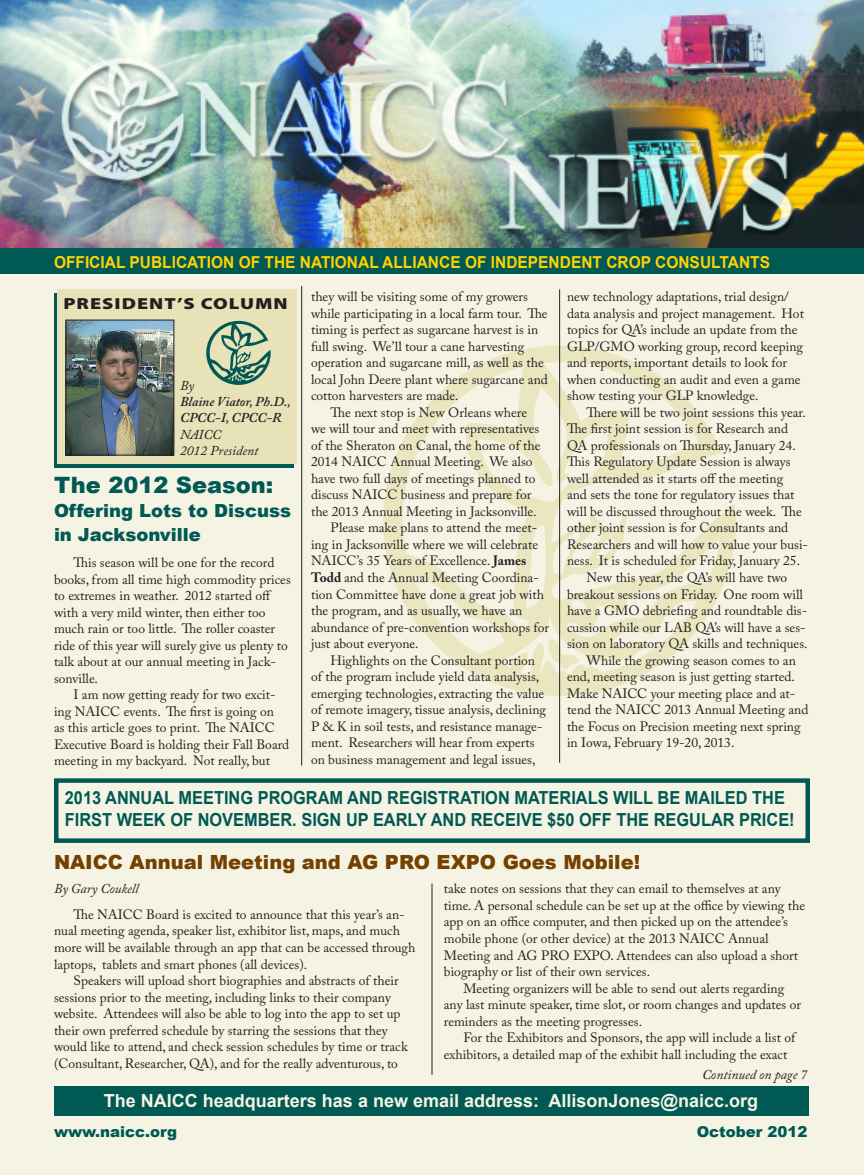
<style>
.page{position:relative;width:864px;height:1175px;background:#fff}
.page>*{position:absolute;margin:0;border:0;box-sizing:border-box;transform-origin:0 0}
.t1{font:900 22.5px "Arial";color:#005953}
.t2{font:900 19.5px "Arial";color:#754100}
.t3{font:700 18px/22.5px "Arial";color:#005953;scale:.91 1}
.t4{font:700 18px "Arial";color:#f5f4e4}
.t5{font:900 18px/24px "Arial";color:#005953}
.t6{font:700 16.5px "Arial";color:#fed105;scale:.94 1}
.t7{font:900 16.05px "Myriad Pro";letter-spacing:.05em;color:#231f20;scale:1.26 1}
.t8{font:900 15px "Arial";color:#005953}
.t9{font:13.5px/16.5px "Adobe Caslon Pro";color:#231f20}
.t10{font:italic 13.5px "Adobe Caslon Pro";color:#231f20}
.t11{font:italic 600 13.5px/16.2px "Adobe Caslon Pro";color:#231f20}
.s1{font-weight:700}
</style>
<div class="page">
<div style="left:0;top:270px;width:864px;height:904px;background:#f5f4e4"></div>
<svg style="left:383px;top:345px;width:353px;height:351px"></svg>
<div style="left:54px;top:293px;width:239px;height:174px;background:#005953"></div>
<div style="left:1px;top:246px;width:863px;height:28px;background:#005953"></div>
<div style="left:57px;top:289px;width:240px;height:175px;background:#e7e2b7"></div>
<svg style="left:206px;top:321px;width:65px;height:64px"></svg>
<img style="left:0;top:0;width:864px;height:247px">
<hr style="left:301px;top:286px;width:1px;height:479px;background:#231f20">
<img style="left:68px;top:322px;width:104px;height:131px">
<div style="left:66px;top:320px;width:108px;height:135px;border:1px solid #231f20"></div>
<hr style="left:559px;top:289px;width:1px;height:473px;background:#231f20">
<hr style="left:432px;top:883px;width:1px;height:191px;background:#231f20">
<div style="left:55px;top:1086px;width:754px;height:30px;background:#005953"></div>
<div style="left:54px;top:778px;width:756px;height:65px;border:4px solid #005953"></div>
<p class="t6" style="left:54px;top:251px;width:763px">OFFICIAL PUBLICATION OF THE NATIONAL ALLIANCE OF INDEPENDENT CROP CONSULTANTS</p>
<p class="t7" style="left:64px;top:294px;width:179px">PRESIDENT’S COLUMN</p>
<p class="t10" style="left:180px;top:377px;width:15px">By</p>
<p class="t11" style="left:180px;top:393px;width:112px">Blaine Viator, Ph.D.,<br>CPCC-I, CPCC-R</p>
<p class="t10" style="left:180px;top:426px;width:43px">NAICC</p>
<p class="t10" style="left:180px;top:442px;width:80px">2012 President</p>
<p class="t1" style="left:54px;top:469px;width:221px">The 2012 Season:</p>
<p class="t5" style="left:54px;top:498px;width:239px">Offering Lots to Discuss in Jacksonville</p>
<p class="t9" style="left:54px;top:554px;width:238px;text-indent:19px">This season will be one for the record books, from all time high commodity prices to extremes in weather. 2012 started off with a very mild winter, then either too much rain or too little. The roller coaster ride of this year will surely give us plenty to talk about at our annual meeting in Jack&shy;sonville.</p>
<p class="t9" style="left:54px;top:686px;width:237px;text-indent:19px">I am now getting ready for two excit&shy;ing NAICC events. The first is going on<br>as this article goes to print. The NAICC Executive Board is holding their Fall Board meeting in my backyard. Not really, but</p>
<p class="t9" style="left:311px;top:288px;width:218px">they will be visiting some of my growers</p>
<p class="t9" style="left:311px;top:305px;width:238px">while participating in a local farm tour. The</p>
<p class="t9" style="left:311px;top:321px;width:229px">timing is perfect as sugarcane harvest is in</p>
<p class="t9" style="left:311px;top:338px;width:215px">full swing. We’ll tour a cane harvesting</p>
<p class="t9" style="left:311px;top:354px;width:234px">operation and sugarcane mill, as well as the</p>
<p class="t9" style="left:311px;top:371px;width:238px">local John Deere plant where sugarcane and</p>
<p class="t9" style="left:311px;top:387px;width:149px">cotton harvesters are made.</p>
<p class="t9" style="left:331px;top:404px;width:198px">The next stop is New Orleans where</p>
<p class="t9" style="left:311px;top:420px;width:230px">we will tour and meet with representatives</p>
<p class="t9" style="left:311px;top:437px;width:231px">of the Sheraton on Canal, the home of the</p>
<p class="t9" style="left:311px;top:453px;width:223px">2014 NAICC Annual Meeting. We also</p>
<p class="t9" style="left:311px;top:470px;width:226px">have two full days of meetings planned to</p>
<p class="t9" style="left:311px;top:486px;width:222px">discuss NAICC business and prepare for</p>
<p class="t9" style="left:311px;top:503px;width:227px">the 2013 Annual Meeting in Jacksonville.</p>
<p class="t9" style="left:311px;top:519px;width:240px;text-indent:19px">Please make plans to attend the meet&shy;ing in Jacksonville where we will celebrate NAICC’s 35 Years of Excellence. <span class="s1">James Todd</span> and the Annual Meeting Coordina&shy;tion Committee have done a great job with the program, and as usually, we have an abundance of pre-convention workshops for just about everyone.</p>
<p class="t9" style="left:311px;top:651px;width:237px;text-indent:19px">Highlights on the Consultant portion of the program include yield data analysis, emerging technologies, extracting the value of remote imagery, tissue analysis, declining P &amp; K in soil tests, and resistance manage&shy;ment. Researchers will hear from experts on business management and legal issues,</p>
<p class="t9" style="left:567px;top:288px;width:239px">new technology adaptations, trial design/ data analysis and project management. Hot topics for QA’s include an update from the GLP/GMO working group, record keeping and reports, important details to look for when conducting an audit and even a game show testing your GLP knowledge.</p>
<p class="t9" style="left:567px;top:404px;width:243px;text-indent:19px">There will be two joint sessions this year.<br>The first joint session is for Research and QA professionals on Thursday, January 24.<br>This Regulatory Update Session is always well attended as it starts off the meeting<br>and sets the tone for regulatory issues that will be discussed throughout the week. The other joint session is for Consultants and Researchers and will how to value your busi&shy;ness. It is scheduled for Friday, January 25.</p>
<p class="t9" style="left:567px;top:569px;width:242px;text-align:center">New this year, the QA’s will have two breakout sessions on Friday. One room will have a GMO debriefing and roundtable dis&shy;cussion while our LAB QA’s will have a ses&shy;sion on laboratory QA skills and techniques.</p>
<p class="t9" style="left:567px;top:651px;width:243px;text-indent:19px">While the growing season comes to an end, meeting season is just getting started.<br>Make NAICC your meeting place and at&shy;tend the NAICC 2013 Annual Meeting and the Focus on Precision meeting next spring in Iowa, February 19-20, 2013.</p>
<p class="t3" style="left:65px;top:786px;width:804px">2013 ANNUAL MEETING PROGRAM AND REGISTRATION MATERIALS WILL BE MAILED THE<br>FIRST WEEK OF NOVEMBER. SIGN UP EARLY AND RECEIVE $50 OFF THE REGULAR PRICE!</p>
<p class="t2" style="left:54px;top:848px;width:588px">NAICC Annual Meeting and AG PRO EXPO Goes Mobile!</p>
<p class="t10" style="left:54px;top:881px;width:86px">By Gary Coukell</p>
<p class="t9" style="left:54px;top:906px;width:363px;text-indent:19px">The NAICC Board is excited to announce that this year’s an&shy;nual meeting agenda, speaker list, exhibitor list, maps, and much more will be available through an app that can be accessed through laptops, tablets and smart phones (all devices).</p>
<p class="t9" style="left:54px;top:972px;width:355px;text-indent:19px">Speakers will upload short biographies and abstracts of their sessions prior to the meeting, including links to their company website. Attendees will also be able to log into the app to set up their own preferred schedule by starring the sessions that they would like to attend, and check session schedules by time or track (Consultant, Researcher, QA), and for the really adventurous, to</p>
<p class="t9" style="left:444px;top:880px;width:363px">take notes on sessions that they can email to themselves at any time. A personal schedule can be set up at the office by viewing the app on an office computer, and then picked up on the attendee’s mobile phone (or other device) at the 2013 NAICC Annual Meeting and AG PRO EXPO. Attendees can also upload a short biography or list of their own services.</p>
<p class="t9" style="left:444px;top:979px;width:359px;text-indent:19px">Meeting organizers will be able to send out alerts regarding any last minute speaker, time slot, or room changes and updates or reminders as the meeting progresses.</p>
<p class="t9" style="left:444px;top:1029px;width:353px;text-indent:19px">For the Exhibitors and Sponsors, the app will include a list of exhibitors, a detailed map of the exhibit hall including the exact</p>
<p class="t10" style="left:702px;top:1066px;width:107px">Continued on page 7</p>
<p class="t4" style="left:104px;top:1088px;width:656px">The NAICC headquarters has a new email address: AllisonJones@naicc.org</p>
<p class="t8" style="left:54px;top:1120px;width:125px">www.naicc.org</p>
<p class="t8" style="left:697px;top:1120px;width:112px">October 2012</p>
</div>
